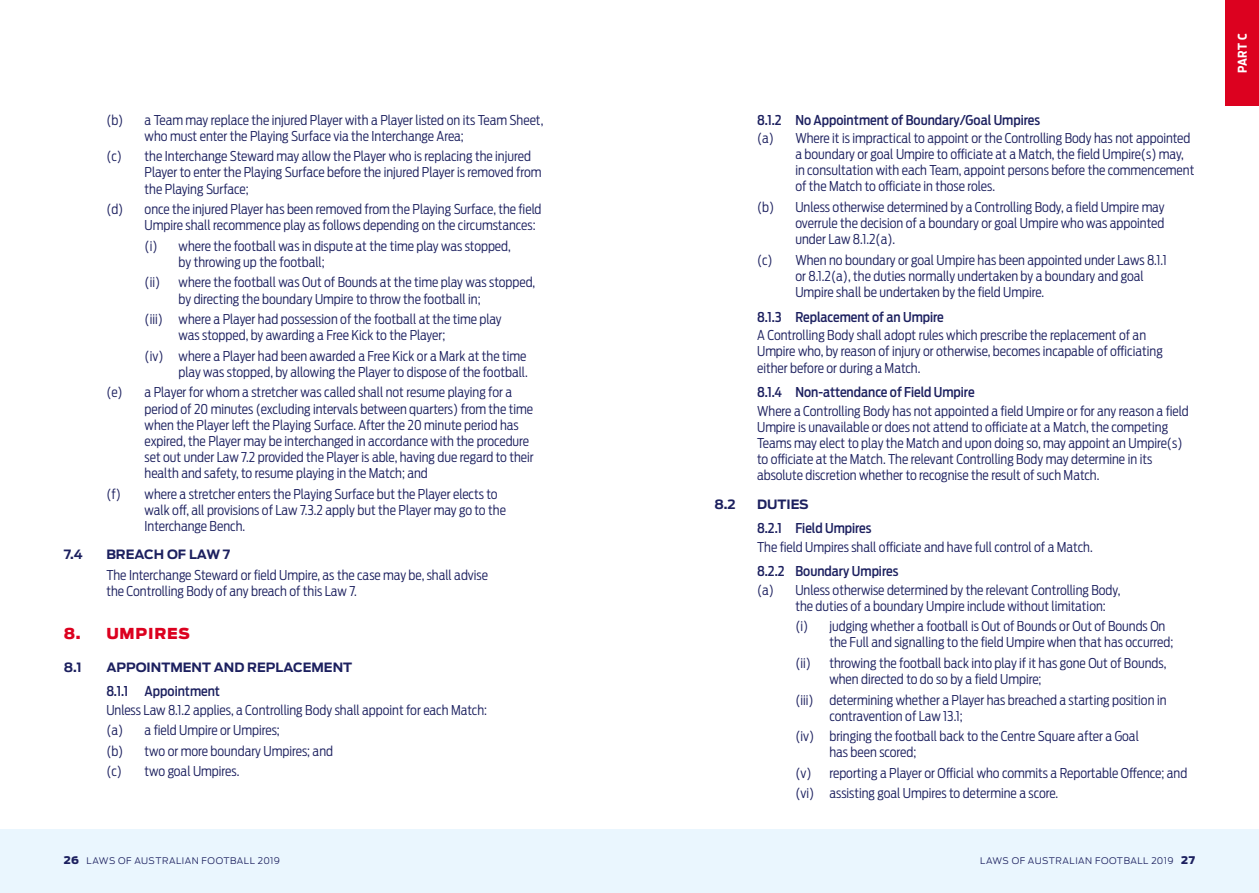
<style>
.page{position:relative;width:1259px;height:893px;background:#fff}
.page>*{position:absolute;margin:0;border:0;box-sizing:border-box;transform-origin:0 0}
._1{font:900 15px "Antenna";letter-spacing:.05em;color:#dc011f}
.a{font:300 13.5px/16.2px "Antenna Cond";color:#1c205f}
.i{font:300 13.5px/16.2px "Antenna Cond";color:#1c205f}
.Body{font:300 13.5px/16.2px "Antenna Cond";color:#1c205f}
._1_1_1{font:500 13.5px "Antenna Cond";color:#1c205f}
._1_1{font:700 12.75px "Antenna";color:#1c205f}
.t1{font:700 12px "Antenna Cond";color:#fff}
.t2{font:300 9px "Antenna";letter-spacing:.055em;color:#1c205f}
.s1{font-weight:900;font-size:10.5px}
</style>
<div class="page">
<div style="left:0;top:829px;width:1259px;height:64px;background:#eaf6fe"></div>
<div style="left:1225px;top:0;width:34px;height:106px;background:#dc011f"></div>
<p class="a" style="left:145px;top:112px;width:400px;text-indent:-38px">(b) a Team may replace the injured Player with a Player listed on its Team Sheet, who must enter the Playing Surface via the Interchange Area;</p>
<p class="a" style="left:145px;top:148px;width:398px;text-indent:-38px">(c) the Interchange Steward may allow the Player who is replacing the injured<br>Player to enter the Playing Surface before the injured Player is removed from the Playing Surface;</p>
<p class="a" style="left:145px;top:201px;width:398px;text-indent:-38px">(d) once the injured Player has been removed from the Playing Surface, the field<br>Umpire shall recommence play as follows depending on the circumstances:</p>
<p class="i" style="left:179px;top:238px;width:334px;text-indent:-34px">(i) where the football was in dispute at the time play was stopped, by throwing up the football;</p>
<p class="i" style="left:179px;top:274px;width:358px;text-indent:-34px">(ii) where the football was Out of Bounds at the time play was stopped, by directing the boundary Umpire to throw the football in;</p>
<p class="i" style="left:179px;top:311px;width:325px;text-indent:-34px">(iii) where a Player had possession of the football at the time play was stopped, by awarding a Free Kick to the Player;</p>
<p class="i" style="left:145px;top:348px;width:385px;text-align:right">(iv) where a Player had been awarded a Free Kick or a Mark at the time play was stopped, by allowing the Player to dispose of the football.</p>
<p class="a" style="left:145px;top:384px;width:390px;text-indent:-38px">(e) a Player for whom a stretcher was called shall not resume playing for a period of 20 minutes (excluding intervals between quarters) from the time when the Player left the Playing Surface. After the 20 minute period has expired, the Player may be interchanged in accordance with the procedure set out under Law 7.2 provided the Player is able, having due regard to their health and safety, to resume playing in the Match; and</p>
<p class="a" style="left:145px;top:486px;width:363px;text-indent:-38px">(f) where a stretcher enters the Playing Surface but the Player elects to walk off, all provisions of Law 7.3.2 apply but the Player may go to the<br>Interchange Bench.</p>
<p class="_1_1" style="left:64px;top:547px;width:20px">7.4</p>
<p class="_1_1" style="left:106px;top:547px;width:126px">BREACH OF LAW 7</p>
<p class="Body" style="left:106px;top:567px;width:383px">The Interchange Steward or field Umpire, as the case may be, shall advise the Controlling Body of any breach of this Law 7.</p>
<p class="_1" style="left:64px;top:625px;width:127px">8. UMPIRES</p>
<p class="_1_1" style="left:64px;top:659px;width:19px">8.1</p>
<p class="_1_1" style="left:106px;top:659px;width:247px">APPOINTMENT AND REPLACEMENT</p>
<p class="_1_1_1" style="left:106px;top:683px;width:115px">8.1.1 Appointment</p>
<p class="Body" style="left:106px;top:702px;width:382px">Unless Law 8.1.2 applies, a Controlling Body shall appoint for each Match:</p>
<p class="a" style="left:106px;top:722px;width:175px">(a) a field Umpire or Umpires;</p>
<p class="a" style="left:106px;top:743px;width:228px">(b) two or more boundary Umpires; and</p>
<p class="a" style="left:106px;top:763px;width:135px">(c) two goal Umpires.</p>
<p class="_1_1_1" style="left:757px;top:112px;width:285px">8.1.2 No Appointment of Boundary/Goal Umpires</p>
<p class="a" style="left:795px;top:130px;width:400px;text-indent:-38px">(a) Where it is impractical to appoint or the Controlling Body has not appointed a boundary or goal Umpire to officiate at a Match, the field Umpire(s) may, in consultation with each Team, appoint persons before the commencement of the Match to officiate in those roles.</p>
<p class="a" style="left:795px;top:199px;width:371px;text-align:justify;text-indent:-38px">(b) Unless otherwise determined by a Controlling Body, a field Umpire may overrule the decision of a boundary or goal Umpire who was appointed under Law 8.1.2(a).</p>
<p class="a" style="left:795px;top:252px;width:373px;text-indent:-38px">(c) When no boundary or goal Umpire has been appointed under Laws 8.1.1 or 8.1.2(a), the duties normally undertaken by a boundary and goal<br>Umpire shall be undertaken by the field Umpire.</p>
<p class="_1_1_1" style="left:757px;top:309px;width:188px">8.1.3 Replacement of an Umpire</p>
<p class="Body" style="left:757px;top:327px;width:407px">A Controlling Body shall adopt rules which prescribe the replacement of an<br>Umpire who, by reason of injury or otherwise, becomes incapable of officiating either before or during a Match.</p>
<p class="_1_1_1" style="left:757px;top:384px;width:219px">8.1.4 Non-attendance of Field Umpire</p>
<p class="Body" style="left:757px;top:403px;width:433px">Where a Controlling Body has not appointed a field Umpire or for any reason a field Umpire is unavailable or does not attend to officiate at a Match, the competing Teams may elect to play the Match and upon doing so, may appoint an Umpire(s) to officiate at the Match. The relevant Controlling Body may determine in its absolute discretion whether to recognise the result of such Match.</p>
<p class="_1_1" style="left:714px;top:496px;width:23px">8.2</p>
<p class="_1_1" style="left:757px;top:496px;width:53px">DUTIES</p>
<p class="_1_1_1" style="left:757px;top:520px;width:116px">8.2.1 Field Umpires</p>
<p class="Body" style="left:757px;top:539px;width:337px">The field Umpires shall officiate and have full control of a Match.</p>
<p class="_1_1_1" style="left:757px;top:563px;width:143px">8.2.2 Boundary Umpires</p>
<p class="a" style="left:795px;top:582px;width:326px;text-indent:-38px">(a) Unless otherwise determined by the relevant Controlling Body, the duties of a boundary Umpire include without limitation:</p>
<p class="i" style="left:829px;top:618px;width:345px;text-indent:-34px">(i) judging whether a football is Out of Bounds or Out of Bounds On the Full and signalling to the field Umpire when that has occurred;</p>
<p class="i" style="left:829px;top:655px;width:338px;text-indent:-34px">(ii) throwing the football back into play if it has gone Out of Bounds, when directed to do so by a field Umpire;</p>
<p class="i" style="left:829px;top:691px;width:338px;text-indent:-34px">(iii) determining whether a Player has breached a starting position in contravention of Law 13.1;</p>
<p class="i" style="left:829px;top:728px;width:311px;text-indent:-34px">(iv) bringing the football back to the Centre Square after a Goal has been scored;</p>
<p class="i" style="left:795px;top:765px;width:393px">(v) reporting a Player or Official who commits a Reportable Offence; and</p>
<p class="i" style="left:795px;top:785px;width:264px">(vi) assisting goal Umpires to determine a score.</p>
<p class="t2" style="left:64px;top:856px;width:218px"><span class="s1">26</span> LAWS OF AUSTRALIAN FOOTBALL 2019</p>
<p class="t2" style="left:980px;top:856px;width:217px">LAWS OF AUSTRALIAN FOOTBALL 2019 <span class="s1">27</span></p>
<p class="t1" style="left:1235px;top:73px;width:41px;rotate:-90deg">PART C</p>
</div>
